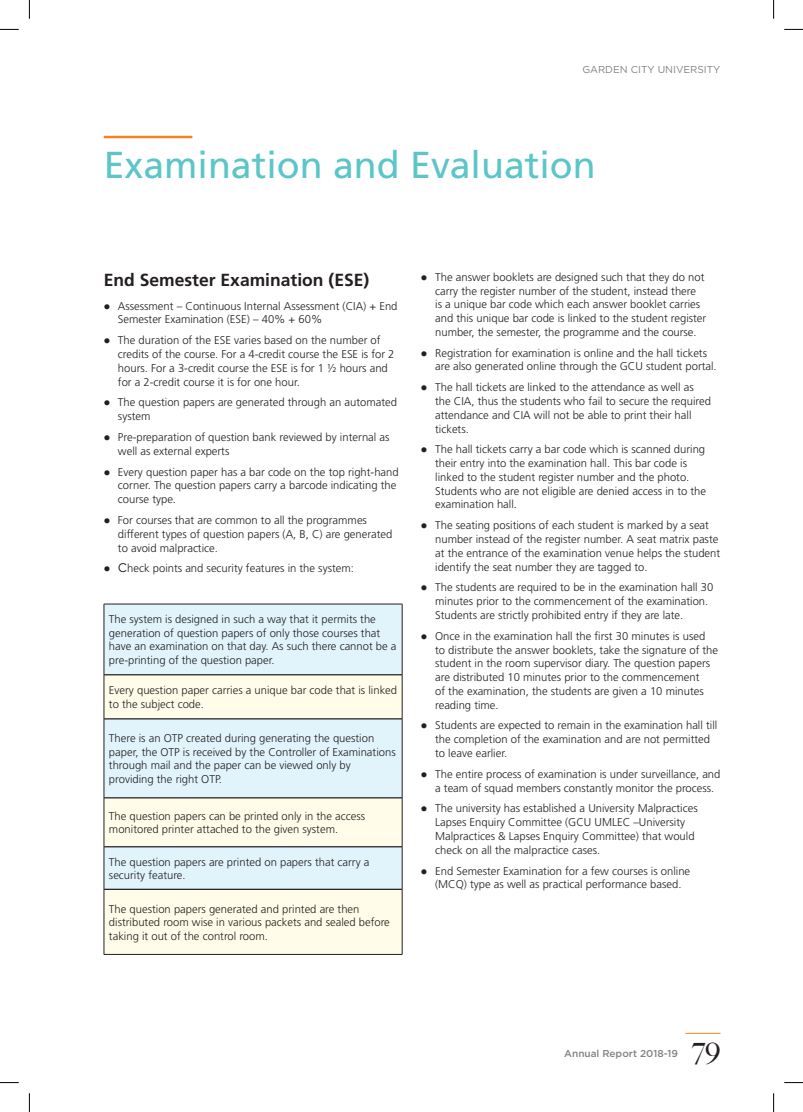
<style>
.page{position:relative;width:803px;height:1112px;background:#fff}
.page>*{position:absolute;margin:0;border:0;box-sizing:border-box;transform-origin:0 0}
.t1{font:37.5px "Frutiger";color:#5cc5c8}
.t2{font:500 30px "Big Caslon";color:#231f20}
.t3{font:700 17.5px "Frutiger";color:#231f20}
.t4{font:300 11.25px/13.8px "Frutiger";color:#231f20}
.t5{font:10px "Gotham";color:#808285}
.t6{font:500 10px "Gotham";color:#808285}
.s1{font-family:"Gotham";font-weight:400;font-size:12.5px}
</style>
<div class="page">
<hr style="left:104px;top:136px;width:88px;height:2px;background:#f58220">
<div style="left:105px;top:604px;width:297px;height:70px;background:#e1f4fc"></div>
<svg style="left:105px;top:675px;width:297px;height:278px;fill:#fffde9"></svg>
<hr style="left:104px;top:674px;width:298px;height:1px;background:#231f20">
<hr style="left:104px;top:718px;width:298px;height:1px;background:#231f20">
<hr style="left:104px;top:797px;width:298px;height:1px;background:#231f20">
<hr style="left:104px;top:845px;width:298px;height:2px;background:#231f20">
<hr style="left:104px;top:888px;width:298px;height:1px;background:#231f20">
<hr style="left:104px;top:603px;width:298px;height:1px;background:#231f20">
<hr style="left:104px;top:604px;width:1px;height:70px;background:#231f20">
<hr style="left:402px;top:604px;width:1px;height:70px;background:#231f20">
<hr style="left:104px;top:674px;width:1px;height:44px;background:#231f20">
<hr style="left:402px;top:674px;width:1px;height:44px;background:#231f20">
<hr style="left:104px;top:718px;width:1px;height:79px;background:#231f20">
<hr style="left:402px;top:718px;width:1px;height:79px;background:#231f20">
<hr style="left:104px;top:797px;width:1px;height:49px;background:#231f20">
<hr style="left:402px;top:797px;width:1px;height:49px;background:#231f20">
<hr style="left:104px;top:846px;width:1px;height:43px;background:#231f20">
<hr style="left:402px;top:846px;width:1px;height:43px;background:#231f20">
<hr style="left:104px;top:889px;width:1px;height:65px;background:#231f20">
<hr style="left:402px;top:889px;width:1px;height:65px;background:#231f20">
<hr style="left:104px;top:953px;width:298px;height:1px;background:#231f20">
<hr style="left:685px;top:1032px;width:35px;height:1px;background:#f58220">
<svg style="left:0;top:29px;width:19px;height:1px"></svg>
<svg style="left:784px;top:29px;width:19px;height:1px"></svg>
<svg style="left:0;top:1082px;width:19px;height:1px"></svg>
<svg style="left:784px;top:1082px;width:19px;height:1px"></svg>
<svg style="left:29px;top:0;width:1px;height:19px"></svg>
<svg style="left:29px;top:1093px;width:1px;height:18px"></svg>
<svg style="left:773px;top:0;width:1px;height:19px"></svg>
<svg style="left:773px;top:1093px;width:1px;height:18px"></svg>
<p class="t5" style="left:582px;top:65px;width:140px">GARDEN CITY UNIVERSITY</p>
<h1 class="t1" style="left:104px;top:149px;width:493px">Examination and Evaluation</h1>
<h3 class="t3" style="left:104px;top:272px;width:267px">End Semester Examination (ESE)</h3>
<p class="t4" style="left:118px;top:300px;width:281px;text-indent:-14px">● Assessment – Continuous Internal Assessment (CIA) + End<br>Semester Examination (ESE) – 40% + 60%</p>
<p class="t4" style="left:118px;top:334px;width:278px;text-indent:-14px">● The duration of the ESE varies based on the number of credits of the course. For a 4-credit course the ESE is for 2 hours. For a 3-credit course the ESE is for 1 ½ hours and for a 2-credit course it is for one hour.</p>
<p class="t4" style="left:118px;top:396px;width:281px;text-indent:-14px">● The question papers are generated through an automated system</p>
<p class="t4" style="left:118px;top:431px;width:273px;text-indent:-14px">● Pre-preparation of question bank reviewed by internal as well as external experts</p>
<p class="t4" style="left:118px;top:465px;width:282px;text-indent:-14px">● Every question paper has a bar code on the top right-hand corner. The question papers carry a barcode indicating the course type.</p>
<p class="t4" style="left:118px;top:514px;width:276px;text-indent:-14px">● For courses that are common to all the programmes different types of question papers (A, B, C) are generated to avoid malpractice.</p>
<p class="t4" style="left:104px;top:562px;width:252px">● <span class="s1">C</span>heck points and security features in the system:</p>
<p class="t4" style="left:109px;top:613px;width:289px">The system is designed in such a way that it permits the generation of question papers of only those courses that have an examination on that day. As such there cannot be a pre-printing of the question paper.</p>
<p class="t4" style="left:109px;top:684px;width:290px">Every question paper carries a unique bar code that is linked to the subject code.</p>
<p class="t4" style="left:109px;top:732px;width:288px">There is an OTP created during generating the question paper, the OTP is received by the Controller of Examinations through mail and the paper can be viewed only by providing the right OTP.</p>
<p class="t4" style="left:109px;top:809px;width:258px">The question papers can be printed only in the access monitored printer attached to the given system.</p>
<p class="t4" style="left:109px;top:855px;width:262px">The question papers are printed on papers that carry a security feature.</p>
<p class="t4" style="left:109px;top:902px;width:282px">The question papers generated and printed are then distributed room wise in various packets and sealed before taking it out of the control room.</p>
<p class="t4" style="left:435px;top:271px;width:273px;text-indent:-14px">● The answer booklets are designed such that they do not carry the register number of the student, instead there<br>is a unique bar code which each answer booklet carries and this unique bar code is linked to the student register number, the semester, the programme and the course.</p>
<p class="t4" style="left:435px;top:346px;width:283px;text-indent:-14px">● Registration for examination is online and the hall tickets are also generated online through the GCU student portal.</p>
<p class="t4" style="left:435px;top:381px;width:277px;text-indent:-14px">● The hall tickets are linked to the attendance as well as the CIA, thus the students who fail to secure the required attendance and CIA will not be able to print their hall tickets.</p>
<p class="t4" style="left:435px;top:443px;width:272px;text-indent:-14px">● The hall tickets carry a bar code which is scanned during their entry into the examination hall. This bar code is linked to the student register number and the photo.<br>Students who are not eligible are denied access in to the examination hall.</p>
<p class="t4" style="left:435px;top:519px;width:287px;text-indent:-14px">● The seating positions of each student is marked by a seat number instead of the register number. A seat matrix paste at the entrance of the examination venue helps the student identify the seat number they are tagged to.</p>
<p class="t4" style="left:435px;top:581px;width:280px;text-indent:-14px">● The students are required to be in the examination hall 30 minutes prior to the commencement of the examination.<br>Students are strictly prohibited entry if they are late.</p>
<p class="t4" style="left:435px;top:629px;width:284px;text-indent:-14px">● Once in the examination hall the first 30 minutes is used<br>to distribute the answer booklets, take the signature of the student in the room supervisor diary. The question papers are distributed 10 minutes prior to the commencement<br>of the examination, the students are given a 10 minutes reading time.</p>
<p class="t4" style="left:435px;top:719px;width:284px;text-indent:-14px">● Students are expected to remain in the examination hall till the completion of the examination and are not permitted to leave earlier.</p>
<p class="t4" style="left:435px;top:767px;width:287px;text-indent:-14px">● The entire process of examination is under surveillance, and a team of squad members constantly monitor the process.</p>
<p class="t4" style="left:435px;top:802px;width:264px;text-indent:-14px">● The university has established a University Malpractices Lapses Enquiry Committee (GCU UMLEC –University Malpractices &amp; Lapses Enquiry Committee) that would check on all the malpractice cases.</p>
<p class="t4" style="left:421px;top:864px;width:271px;text-align:center">● End Semester Examination for a few courses is online (MCQ) type as well as practical performance based.</p>
<p class="t6" style="left:564px;top:1049px;width:115px">Annual Report 2018-19</p>
<h2 class="t2" style="left:692px;top:1035px;width:30px">79</h2>
</div>
